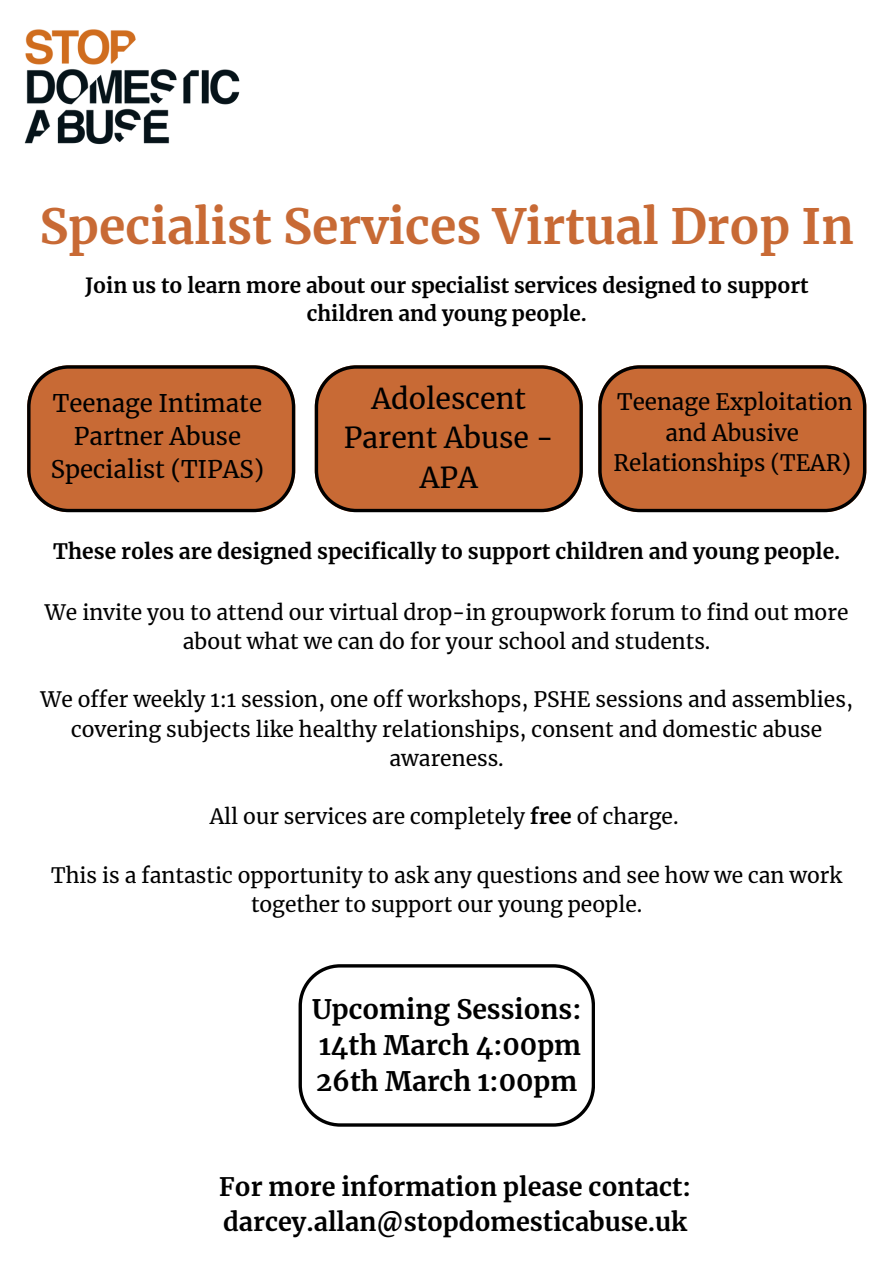
<style>
.page{position:relative;width:894px;height:1264px;background:#fff}
.page>*{position:absolute;margin:0;border:0;box-sizing:border-box;transform-origin:0 0}
.t1{font:700 48px "Merriweather";color:#c86a35}
.t2{font:28.5px/39.3px "Merriweather";color:#000;text-align:center}
.t3{font:700 26.55px/36.2px "Merriweather";color:#000;text-align:justify}
.t4{font:700 25.2px/34.8px "Merriweather";color:#000}
.t5{font:24px/32.7px "Merriweather";color:#000;text-align:center}
.t6{font:22.35px/30.3px "Merriweather";color:#000;text-align:center}
.t7{font:21px/29.2px "Merriweather";color:#000;text-align:center}
.t8{font:700 21px "Merriweather";color:#000}
.t9{font:700 20.7px/27.9px "Merriweather";color:#000;text-align:center}
.s1{font-weight:700}
</style>
<div class="page">
<img style="left:24px;top:29px;width:216px;height:116px">
<svg style="left:27px;top:365px;width:268px;height:147px;background:#bd6839"></svg>
<svg style="left:314px;top:365px;width:268px;height:147px;background:#bd6939"></svg>
<svg style="left:598px;top:365px;width:268px;height:147px;background:#bd6839"></svg>
<svg style="left:298px;top:964px;width:296px;height:162px"></svg>
<p class="t1" style="left:40px;top:197px;width:815px">Specialist Services Virtual Drop In</p>
<h1 class="t9" style="left:85px;top:271px;width:724px">Join us to learn more about our specialist services designed to support children and young people.</h1>
<p class="t5" style="left:51px;top:387px;width:215px">Teenage Intimate<br>Partner Abuse<br>Specialist (TIPAS)</p>
<p class="t2" style="left:343px;top:379px;width:211px">Adolescent<br>Parent Abuse -<br>APA</p>
<p class="t6" style="left:613px;top:387px;width:241px">Teenage Exploitation and Abusive<br>Relationships (TEAR)</p>
<p class="t8" style="left:53px;top:538px;width:788px">These roles are designed specifically to support children and young people.</p>
<h6 class="t7" style="left:45px;top:597px;width:804px">We invite you to attend our virtual drop-in groupwork forum to find out more about what we can do for your school and students.</h6>
<h3 class="t7" style="left:40px;top:685px;width:814px">We offer weekly 1:1 session, one off workshops, PSHE sessions and assemblies, covering subjects like healthy relationships, consent and domestic abuse awareness.</h3>
<p class="t7" style="left:210px;top:802px;width:470px">All our services are completely <span class="s1">free</span> of charge.</p>
<h6 class="t7" style="left:51px;top:860px;width:792px">This is a fantastic opportunity to ask any questions and see how we can work together to support our young people.</h6>
<p class="t3" style="left:312px;top:991px;width:270px">Upcoming Sessions:<br>14th March 4:00pm 26th March 1:00pm</p>
<h2 class="t4" style="left:219px;top:1169px;width:473px">For more information please contact: darcey.allan@stopdomesticabuse.uk</h2>
</div>
